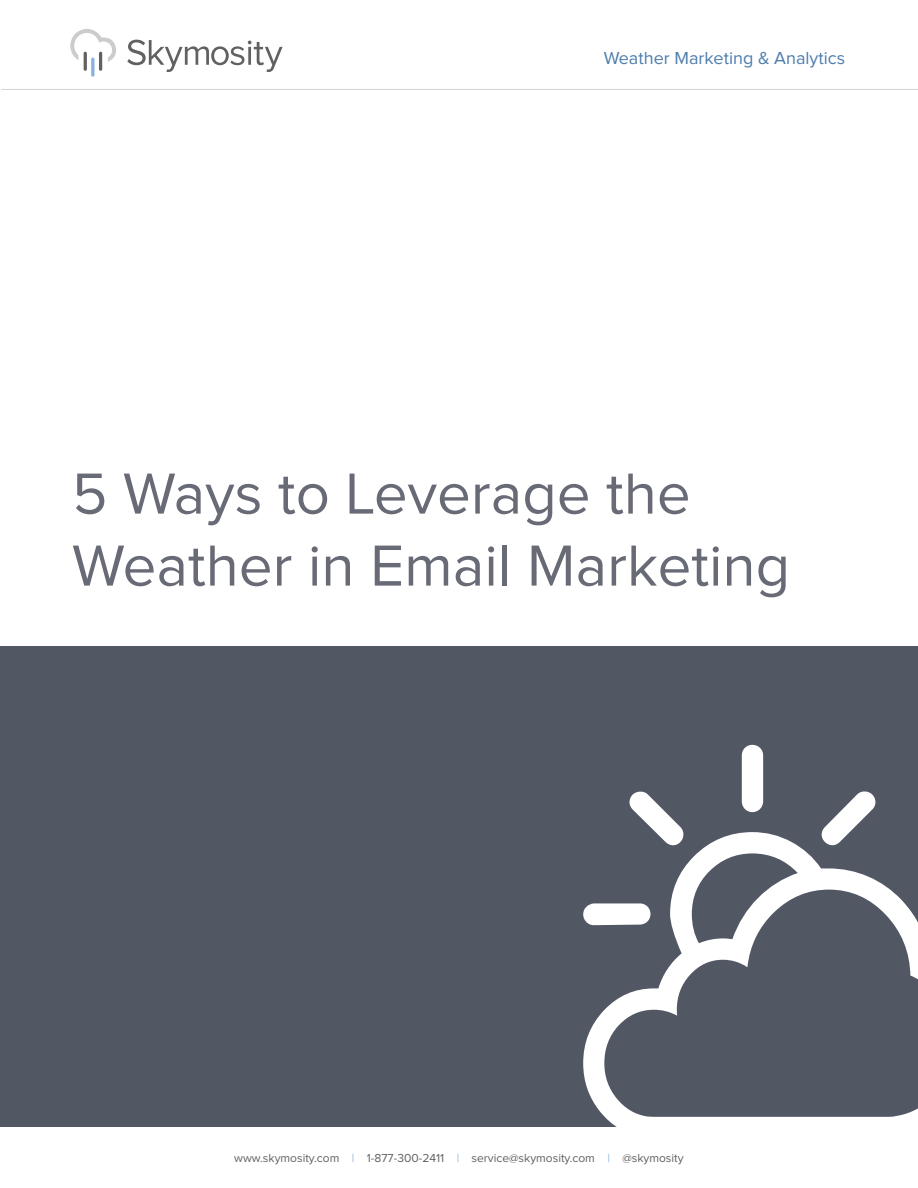
<style>
.page{position:relative;width:918px;height:1188px;background:#fff}
.page>*{position:absolute;margin:0;border:0;box-sizing:border-box;transform-origin:0 0}
.t1{font:60px/72px "Proxima Nova";color:#686a76}
.t2{font:18px "Proxima Nova";color:#4d7dad}
.t3{font:12px "Proxima Nova";color:#616161}
.s1{color:#87b0de}
</style>
<div class="page">
<hr style="left:1px;top:89px;width:917px;height:1px;background:#d5d4d2">
<hr style="left:84px;top:52px;width:3px;height:19px;background:#616162;border-radius:2px">
<hr style="left:99px;top:52px;width:3px;height:19px;background:#616162;border-radius:2px">
<hr style="left:91px;top:58px;width:3px;height:19px;background:#89b0de;border-radius:2px">
<svg style="left:127px;top:40px;width:156px;height:32px"></svg>
<svg style="left:70px;top:29px;width:46px;height:33px"></svg>
<div style="left:0;top:646px;width:918px;height:481px;background:#525764"></div>
<svg style="left:822px;top:791px;width:54px;height:41px"></svg>
<div style="left:742px;top:745px;width:21px;height:67px;background:#fff;border-radius:11px"></div>
<svg style="left:629px;top:791px;width:54px;height:41px"></svg>
<svg style="left:583px;top:832px;width:335px;height:295px"></svg>
<h2 class="t2" style="left:604px;top:50px;width:243px">Weather Marketing &amp; Analytics</h2>
<h1 class="t1" style="left:72px;top:460px;width:720px">5 Ways to Leverage the<br>Weather in Email Marketing</h1>
<p class="t3" style="left:234px;top:1152px;width:451px">www.skymosity.com <span class="s1">|</span> 1-877-300-2411 <span class="s1">|</span> service@skymosity.com <span class="s1">|</span> @skymosity</p>
</div>
